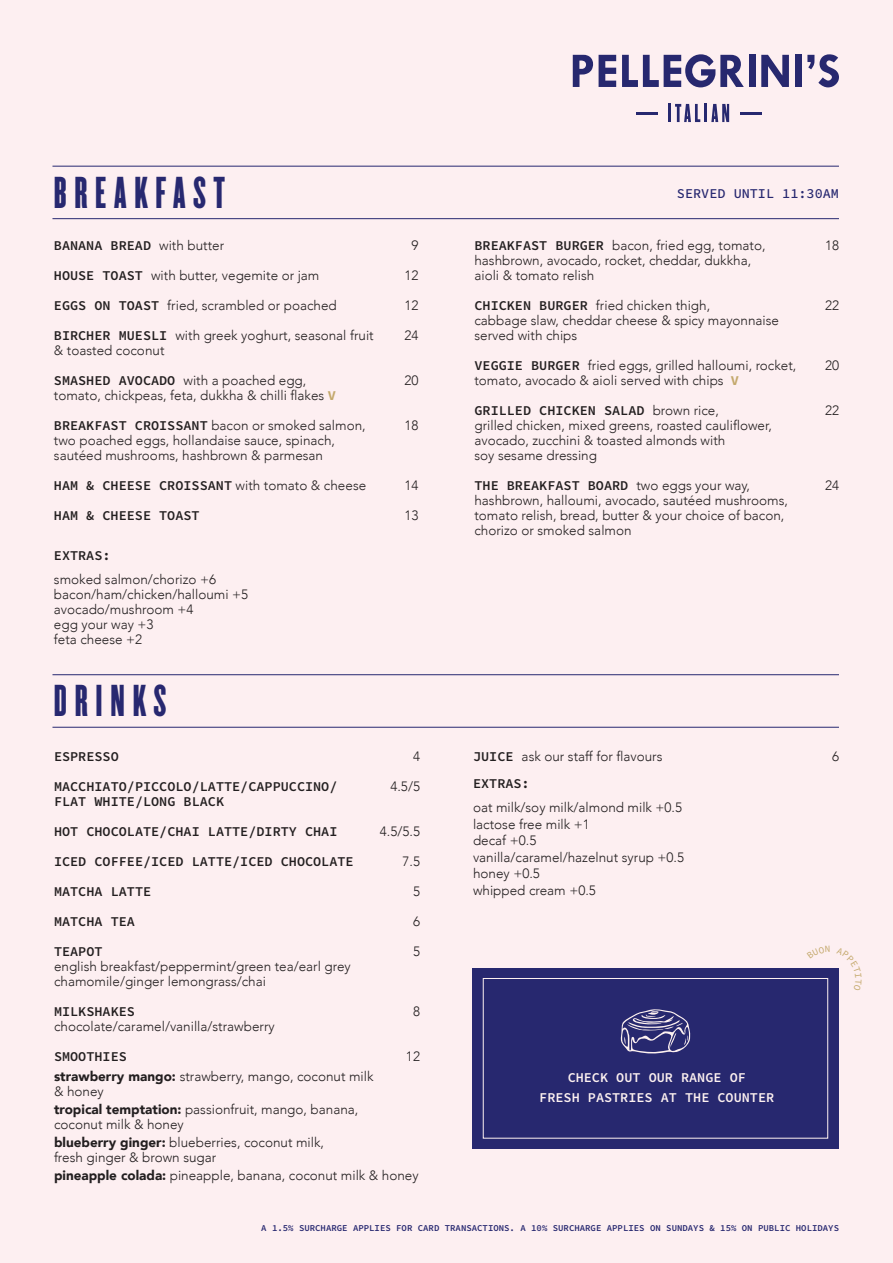
<style>
.page{position:relative;width:893px;height:1263px;background:#fdeff1}
.page>*{position:absolute;margin:0;border:0;box-sizing:border-box;transform-origin:0 0}
.t1{font:39px "Champion HTF Featherweight";letter-spacing:.2em;color:#272870}
.t2{font:300 13.5px/15px "Avenir";color:#231f20}
.t3{font:13.5px "Source Code Variable";color:#231f20}
.t4{font:13.5px/19.5px "Source Code Variable";color:#fdf1f0;text-align:center}
.t5{font:13.5px "Source Code Variable";color:#272870}
.t6{font:9px "Source Code Variable";color:#272870}
.s1{font-family:"Avenir";font-weight:300}
.s2{font-family:"Source Code Variable";font-weight:400}
.s3{font-family:"Source Code Variable";font-weight:400;color:#c4a96d}
.s4{font-weight:900}
</style>
<div class="page">
<hr style="left:636px;top:112px;width:21px;height:3px;background:#27286f">
<hr style="left:668px;top:104px;width:3px;height:18px;background:#27286f">
<svg style="left:675px;top:104px;width:54px;height:18px"></svg>
<hr style="left:740px;top:112px;width:21px;height:3px;background:#27286f">
<svg style="left:573px;top:55px;width:20px;height:32px"></svg>
<svg style="left:599px;top:55px;width:17px;height:32px"></svg>
<svg style="left:622px;top:54px;width:122px;height:33px"></svg>
<div style="left:749px;top:55px;width:6px;height:32px;background:#27286f"></div>
<svg style="left:761px;top:55px;width:28px;height:32px"></svg>
<div style="left:795px;top:55px;width:7px;height:32px;background:#27286f"></div>
<svg style="left:807px;top:54px;width:32px;height:33px"></svg>
<hr style="left:52px;top:218px;width:787px;height:1px;background:#272870">
<hr style="left:52px;top:166px;width:787px;height:1px;background:#272870">
<hr style="left:52px;top:727px;width:787px;height:1px;background:#272870">
<hr style="left:52px;top:674px;width:787px;height:1px;background:#272870">
<div style="left:473px;top:968px;width:366px;height:180px;background:#27286f"></div>
<div style="left:483px;top:978px;width:345px;height:160px;border:1px solid #fdf1f0"></div>
<svg style="left:620px;top:1009px;width:70px;height:45px"></svg>
<h1 class="t1" style="left:54px;top:169px;width:173px">BREAKFAST</h1>
<p class="t3" style="left:54px;top:236px;width:172px">BANANA BREAD <span class="s1">with butter</span></p>
<p class="t2" style="left:411px;top:238px;width:9px">9</p>
<p class="t2" style="left:54px;top:268px;width:267px"><span class="s2">HOUSE TOAST</span> with butter, vegemite or jam</p>
<p class="t2" style="left:404px;top:268px;width:16px">12</p>
<p class="t2" style="left:54px;top:298px;width:284px"><span class="s2">EGGS ON TOAST</span> fried, scrambled or poached</p>
<p class="t2" style="left:404px;top:298px;width:16px">12</p>
<p class="t2" style="left:54px;top:328px;width:321px"><span class="s2">BIRCHER MUESLI</span> with greek yoghurt, seasonal fruit</p>
<p class="t2" style="left:404px;top:328px;width:16px">24</p>
<p class="t2" style="left:54px;top:343px;width:112px">&amp; toasted coconut</p>
<p class="t2" style="left:54px;top:373px;width:254px"><span class="s2">SMASHED AVOCADO</span> with a poached egg,</p>
<p class="t2" style="left:404px;top:373px;width:16px">20</p>
<p class="t2" style="left:54px;top:388px;width:283px">tomato, chickpeas, feta, dukkha &amp; chilli flakes <span class="s3">V</span></p>
<p class="t2" style="left:54px;top:418px;width:313px"><span class="s2">BREAKFAST CROISSANT</span> bacon or smoked salmon,</p>
<p class="t2" style="left:404px;top:418px;width:16px">18</p>
<p class="t2" style="left:54px;top:433px;width:283px">two poached eggs, hollandaise sauce, spinach, sautéed mushrooms, hashbrown &amp; parmesan</p>
<p class="t3" style="left:54px;top:475px;width:314px">HAM &amp; CHEESE CROISSANT <span class="s1">with tomato &amp; cheese</span></p>
<p class="t2" style="left:404px;top:478px;width:16px">14</p>
<p class="t3" style="left:54px;top:505px;width:147px">HAM &amp; CHEESE TOAST</p>
<p class="t2" style="left:404px;top:508px;width:16px">13</p>
<p class="t3" style="left:54px;top:546px;width:58px">EXTRAS:</p>
<p class="t2" style="left:54px;top:572px;width:196px">smoked salmon/chorizo +6 bacon/ham/chicken/halloumi +5 avocado/mushroom +4<br>egg your way +3<br>feta cheese +2</p>
<h1 class="t1" style="left:54px;top:677px;width:114px">DRINKS</h1>
<p class="t3" style="left:54px;top:747px;width:66px">ESPRESSO</p>
<p class="t2" style="left:413px;top:749px;width:9px">4</p>
<p class="t3" style="left:54px;top:777px;width:285px">MACCHIATO/PICCOLO/LATTE/CAPPUCCINO/</p>
<p class="t2" style="left:390px;top:779px;width:31px">4.5/5</p>
<p class="t3" style="left:54px;top:792px;width:172px">FLAT WHITE/LONG BLACK</p>
<p class="t3" style="left:54px;top:822px;width:285px">HOT CHOCOLATE/CHAI LATTE/DIRTY CHAI</p>
<p class="t2" style="left:380px;top:824px;width:42px">4.5/5.5</p>
<p class="t3" style="left:54px;top:852px;width:301px">ICED COFFEE/ICED LATTE/ICED CHOCOLATE</p>
<p class="t2" style="left:402px;top:854px;width:19px">7.5</p>
<p class="t3" style="left:54px;top:882px;width:99px">MATCHA LATTE</p>
<p class="t2" style="left:413px;top:884px;width:9px">5</p>
<p class="t3" style="left:54px;top:912px;width:82px">MATCHA TEA</p>
<p class="t2" style="left:413px;top:914px;width:9px">6</p>
<p class="t3" style="left:54px;top:942px;width:50px">TEAPOT</p>
<p class="t2" style="left:413px;top:944px;width:9px">5</p>
<p class="t2" style="left:54px;top:959px;width:298px">english breakfast/peppermint/green tea/earl grey chamomile/ginger lemongrass/chai</p>
<p class="t3" style="left:54px;top:1002px;width:82px">MILKSHAKES</p>
<p class="t2" style="left:413px;top:1004px;width:9px">8</p>
<p class="t2" style="left:54px;top:1019px;width:222px">chocolate/caramel/vanilla/strawberry</p>
<p class="t3" style="left:54px;top:1047px;width:74px">SMOOTHIES</p>
<p class="t2" style="left:406px;top:1049px;width:16px">12</p>
<p class="t2" style="left:54px;top:1069px;width:321px"><span class="s4">strawberry mango:</span> strawberry, mango, coconut milk &amp; honey</p>
<p class="t2" style="left:54px;top:1102px;width:306px"><span class="s4">tropical temptation:</span> passionfruit, mango, banana, coconut milk &amp; honey</p>
<p class="t2" style="left:54px;top:1135px;width:272px"><span class="s4">blueberry ginger:</span> blueberries, coconut milk, fresh ginger &amp; brown sugar</p>
<p class="t2" style="left:54px;top:1168px;width:366px"><span class="s4">pineapple colada:</span> pineapple, banana, coconut milk &amp; honey</p>
<p class="t5" style="left:677px;top:184px;width:164px">SERVED UNTIL 11:30AM</p>
<p class="t2" style="left:474px;top:238px;width:293px"><span class="s2">BREAKFAST BURGER</span> bacon, fried egg, tomato,</p>
<p class="t2" style="left:825px;top:238px;width:16px">18</p>
<p class="t2" style="left:474px;top:253px;width:278px">hashbrown, avocado, rocket, cheddar, dukkha, aioli &amp; tomato relish</p>
<p class="t2" style="left:474px;top:298px;width:237px"><span class="s2">CHICKEN BURGER</span> fried chicken thigh,</p>
<p class="t2" style="left:825px;top:298px;width:16px">22</p>
<p class="t2" style="left:474px;top:313px;width:306px">cabbage slaw, cheddar cheese &amp; spicy mayonnaise served with chips</p>
<p class="t2" style="left:474px;top:358px;width:323px"><span class="s2">VEGGIE BURGER</span> fried eggs, grilled halloumi, rocket,</p>
<p class="t2" style="left:825px;top:358px;width:16px">20</p>
<p class="t2" style="left:474px;top:373px;width:266px">tomato, avocado &amp; aioli served with chips <span class="s3">V</span></p>
<p class="t3" style="left:474px;top:400px;width:246px">GRILLED CHICKEN SALAD <span class="s1">brown rice,</span></p>
<p class="t2" style="left:825px;top:403px;width:16px">22</p>
<p class="t2" style="left:474px;top:418px;width:299px">grilled chicken, mixed greens, roasted cauliflower, avocado, zucchini &amp; toasted almonds with<br>soy sesame dressing</p>
<p class="t3" style="left:474px;top:475px;width:277px">THE BREAKFAST BOARD <span class="s1">two eggs your way,</span></p>
<p class="t2" style="left:825px;top:478px;width:16px">24</p>
<p class="t2" style="left:474px;top:493px;width:315px">hashbrown, halloumi, avocado, sautéed mushrooms, tomato relish, bread, butter &amp; your choice of bacon, chorizo or smoked salmon</p>
<p class="t2" style="left:473px;top:749px;width:191px"><span class="s2">JUICE</span> ask our staff for flavours</p>
<p class="t2" style="left:832px;top:749px;width:9px">6</p>
<p class="t3" style="left:473px;top:774px;width:58px">EXTRAS:</p>
<p class="t2" style="left:473px;top:799px;width:213px;line-height:16.5px">oat milk/soy milk/almond milk +0.5 lactose free milk +1<br>decaf +0.5 vanilla/caramel/hazelnut syrup +0.5 honey +0.5<br>whipped cream +0.5</p>
<p class="t4" style="left:539px;top:1068px;width:236px">CHECK OUT OUR RANGE OF<br>FRESH PASTRIES AT THE COUNTER</p>
<p class="t6" style="left:261px;top:1221px;width:579px">A 1.5% SURCHARGE APPLIES FOR CARD TRANSACTIONS. A 10% SURCHARGE APPLIES ON SUNDAYS &amp; 15% ON PUBLIC HOLIDAYS</p>
</div>
